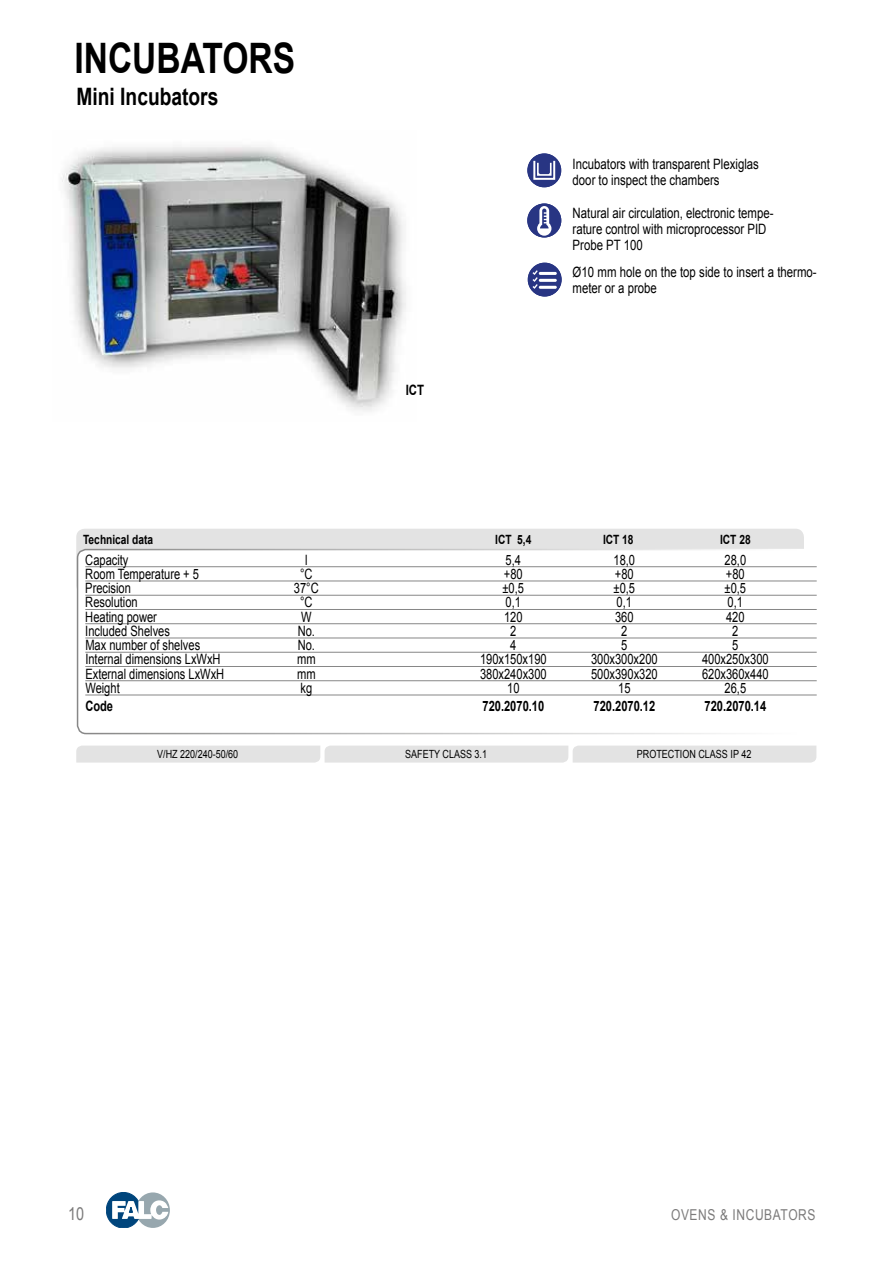
<style>
.page{position:relative;width:893px;height:1263px;background:#fff}
.page>*{position:absolute;margin:0;border:0;box-sizing:border-box;transform-origin:0 0}
.t1{font:700 42px "Arial";color:#000;scale:.8 1}
.t2{font:700 24px "Arial";color:#000;scale:.8 1}
.t3{font:18px "Arial";color:#7c7b7b;scale:.8 1}
.t4{font:15px "Arial";letter-spacing:.05em;color:#7c7b7b;scale:.8 1}
.t5{font:14.25px "Arial";color:#000;scale:.78 1}
.t6{font:14.25px/15.8px "Arial";color:#000;scale:.8 1}
.t7{font:700 14.25px "Arial";color:#000;scale:.78 1}
.t8{font:700 14.25px "Arial";color:#000;scale:.8 1}
.t9{font:700 12.75px "Arial";color:#000;scale:.8 1}
.t10{font:11.25px "Arial";color:#000;scale:.8 1}
</style>
<div class="page">
<div style="left:136px;top:1192px;width:34px;height:36px;background:#97a7ae;border-radius:50%"></div>
<div style="left:106px;top:1192px;width:35px;height:36px;background:#00457c;border-radius:50%"></div>
<div style="left:106px;top:1192px;width:35px;height:36px;border:1px solid #00457c;border-radius:50%"></div>
<svg style="left:112px;top:1200px;width:56px;height:19px"></svg>
<div style="left:742px;top:1191px;width:36px;height:38px;border:1px solid #00457c;border-radius:50%"></div>
<svg style="left:774px;top:1200px;width:4px;height:20px"></svg>
<img style="left:62px;top:145px;width:344px;height:266px">
<div style="left:527px;top:153px;width:34px;height:34px;background:#283583;border-radius:50%"></div>
<div style="left:533px;top:160px;width:22px;height:20px;border:2px solid #fff"></div>
<svg style="left:537px;top:163px;width:15px;height:13px"></svg>
<svg style="left:527px;top:203px;width:34px;height:34px"></svg>
<div style="left:76px;top:529px;width:728px;height:65px;background:#e3e3e3;border-radius:9px"></div>
<div style="left:78px;top:550px;width:738px;height:183px;background:#fff;border-radius:9px"></div>
<div style="left:77px;top:549px;width:740px;height:185px;border:2px solid #fff;border-radius:9px"></div>
<svg style="left:76px;top:745px;width:740px;height:17px;background:#e4e4e4"></svg>
<hr style="left:85px;top:566px;width:732px;height:1px;background:#878787">
<hr style="left:85px;top:581px;width:732px;height:1px;background:#878787">
<hr style="left:85px;top:595px;width:732px;height:1px;background:#878787">
<hr style="left:85px;top:609px;width:732px;height:1px;background:#878787">
<hr style="left:85px;top:623px;width:732px;height:1px;background:#878787">
<hr style="left:85px;top:638px;width:732px;height:1px;background:#878787">
<hr style="left:85px;top:652px;width:732px;height:1px;background:#878787">
<hr style="left:85px;top:666px;width:732px;height:1px;background:#878787">
<hr style="left:85px;top:680px;width:732px;height:1px;background:#878787">
<hr style="left:85px;top:695px;width:732px;height:1px;background:#878787">
<div style="left:528px;top:263px;width:34px;height:34px;background:#283583;border-radius:50%"></div>
<hr style="left:539px;top:272px;width:18px;height:3px;background:#fff;border-radius:2px">
<hr style="left:539px;top:279px;width:18px;height:3px;background:#fff;border-radius:2px">
<hr style="left:539px;top:286px;width:18px;height:3px;background:#fff;border-radius:2px">
<svg style="left:533px;top:270px;width:5px;height:19px"></svg>
<h1 class="t1" style="left:74px;top:30px;width:278px">INCUBATORS</h1>
<h2 class="t2" style="left:77px;top:80px;width:179px">Mini Incubators</h2>
<p class="t8" style="left:406px;top:380px;width:24px">ICT</p>
<p class="t6" style="left:573px;top:157px;width:234px">Incubators with transparent Plexiglas door to inspect the chambers</p>
<p class="t6" style="left:573px;top:205px;width:253px">Natural air circulation, electronic tempe&shy;rature control with microprocessor PID<br>Probe PT 100</p>
<p class="t6" style="left:573px;top:264px;width:307px">Ø10 mm hole on the top side to insert a thermo&shy;meter or a probe</p>
<p class="t9" style="left:83px;top:531px;width:89px">Technical data</p>
<p class="t9" style="left:495px;top:531px;width:47px">ICT 5,4</p>
<p class="t9" style="left:603px;top:531px;width:40px">ICT 18</p>
<p class="t9" style="left:720px;top:531px;width:40px">ICT 28</p>
<p class="t5" style="left:85px;top:550px;width:57px">Capacity</p>
<p class="t5" style="left:305px;top:550px;width:5px">l</p>
<p class="t5" style="left:506px;top:550px;width:21px">5,4</p>
<p class="t5" style="left:613px;top:550px;width:29px">18,0</p>
<p class="t5" style="left:724px;top:550px;width:29px">28,0</p>
<p class="t5" style="left:85px;top:565px;width:147px">Room Temperature + 5</p>
<p class="t5" style="left:300px;top:565px;width:17px">°C</p>
<p class="t5" style="left:504px;top:565px;width:26px">+80</p>
<p class="t5" style="left:615px;top:565px;width:26px">+80</p>
<p class="t5" style="left:726px;top:565px;width:26px">+80</p>
<p class="t5" style="left:85px;top:579px;width:60px">Precision</p>
<p class="t5" style="left:294px;top:579px;width:33px">37°C</p>
<p class="t5" style="left:503px;top:579px;width:29px">±0,5</p>
<p class="t5" style="left:614px;top:579px;width:29px">±0,5</p>
<p class="t5" style="left:725px;top:579px;width:29px">±0,5</p>
<p class="t5" style="left:85px;top:593px;width:69px">Resolution</p>
<p class="t5" style="left:300px;top:593px;width:17px">°C</p>
<p class="t5" style="left:506px;top:593px;width:21px">0,1</p>
<p class="t5" style="left:617px;top:593px;width:21px">0,1</p>
<p class="t5" style="left:728px;top:593px;width:21px">0,1</p>
<p class="t5" style="left:85px;top:607px;width:93px">Heating power</p>
<p class="t5" style="left:301px;top:607px;width:15px">W</p>
<p class="t5" style="left:504px;top:607px;width:25px">120</p>
<p class="t5" style="left:615px;top:607px;width:25px">360</p>
<p class="t5" style="left:726px;top:607px;width:25px">420</p>
<p class="t5" style="left:85px;top:622px;width:110px">Included Shelves</p>
<p class="t5" style="left:298px;top:622px;width:24px">No.</p>
<p class="t5" style="left:510px;top:622px;width:9px">2</p>
<p class="t5" style="left:621px;top:622px;width:9px">2</p>
<p class="t5" style="left:732px;top:622px;width:9px">2</p>
<p class="t5" style="left:85px;top:636px;width:149px">Max number of shelves</p>
<p class="t5" style="left:298px;top:636px;width:24px">No.</p>
<p class="t5" style="left:510px;top:636px;width:9px">4</p>
<p class="t5" style="left:621px;top:636px;width:9px">5</p>
<p class="t5" style="left:732px;top:636px;width:9px">5</p>
<p class="t5" style="left:85px;top:650px;width:175px">Internal dimensions LxWxH</p>
<p class="t5" style="left:297px;top:650px;width:25px">mm</p>
<p class="t5" style="left:480px;top:650px;width:87px">190x150x190</p>
<p class="t5" style="left:591px;top:650px;width:87px">300x300x200</p>
<p class="t5" style="left:702px;top:650px;width:87px">400x250x300</p>
<p class="t5" style="left:85px;top:664px;width:180px">External dimensions LxWxH</p>
<p class="t5" style="left:297px;top:664px;width:25px">mm</p>
<p class="t5" style="left:480px;top:664px;width:87px">380x240x300</p>
<p class="t5" style="left:591px;top:664px;width:87px">500x390x320</p>
<p class="t5" style="left:702px;top:664px;width:87px">620x360x440</p>
<p class="t5" style="left:85px;top:679px;width:46px">Weight</p>
<p class="t5" style="left:300px;top:679px;width:17px">kg</p>
<p class="t5" style="left:507px;top:679px;width:17px">10</p>
<p class="t5" style="left:618px;top:679px;width:17px">15</p>
<p class="t5" style="left:725px;top:679px;width:29px">26,5</p>
<p class="t7" style="left:85px;top:697px;width:37px">Code</p>
<p class="t7" style="left:482px;top:697px;width:81px">720.2070.10</p>
<p class="t7" style="left:593px;top:697px;width:81px">720.2070.12</p>
<p class="t7" style="left:704px;top:697px;width:81px">720.2070.14</p>
<p class="t10" style="left:157px;top:747px;width:103px">V/HZ 220/240-50/60</p>
<p class="t10" style="left:405px;top:747px;width:104px">SAFETY CLASS 3.1</p>
<p class="t10" style="left:637px;top:747px;width:144px">PROTECTION CLASS IP 42</p>
<p class="t3" style="left:68px;top:1202px;width:22px">10</p>
<p class="t4" style="left:671px;top:1205px;width:182px">OVENS &amp; INCUBATORS</p>
</div>
